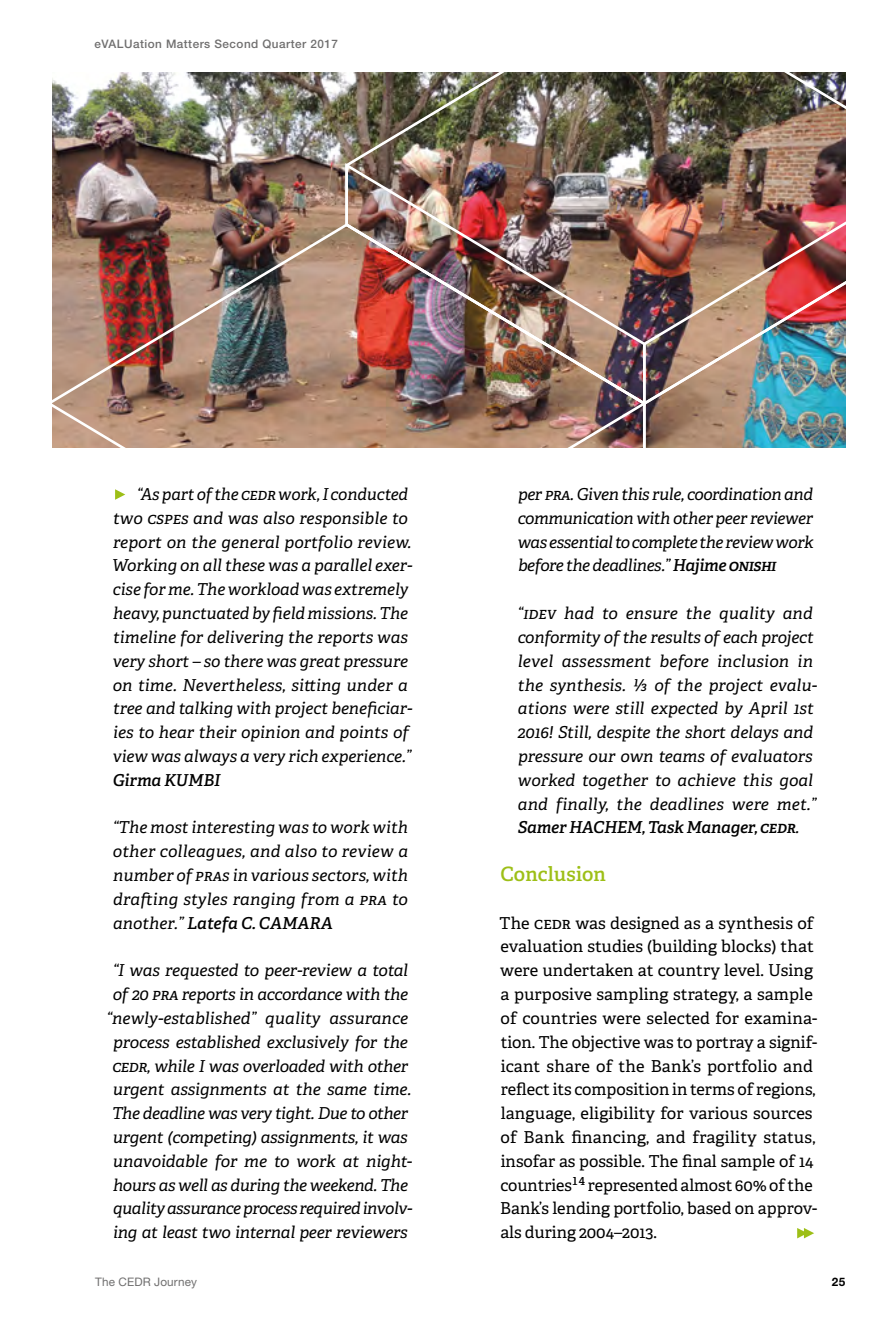
<style>
.page{position:relative;width:893px;height:1340px;background:#fff}
.page>*{position:absolute;margin:0;border:0;box-sizing:border-box;transform-origin:0 0}
.t1{font:600 19.78px "Adelle";letter-spacing:.01em;color:#9dbf17}
.t2{font:italic 16.45px/23.8px "Adelle";color:#000}
.t3{font:16.45px/23.8px "Adelle";color:#000}
.t4{font:italic 600 16.45px "Adelle";color:#000}
.t5{font:500 11.72px "Helvetica Neue LT Std";letter-spacing:.04em;color:#706f6f}
.t6{font:11.72px "Helvetica Neue LT Std";letter-spacing:.01em;color:#706f6f}
.t7{font:700 11.72px "Helvetica Neue LT Std";color:#000}
.s1{font-weight:600}
</style>
<div class="page">
<img style="left:52px;top:73px;width:793px;height:356px">
<img style="left:52px;top:222px;width:291px;height:177px">
<img style="left:349px;top:408px;width:299px;height:21px">
<svg style="left:52px;top:399px;width:297px;height:30px;background:#ad8871"></svg>
<img style="left:343px;top:72px;width:503px;height:89px">
<img style="left:647px;top:161px;width:199px;height:247px">
<img style="left:343px;top:161px;width:304px;height:247px">
<img style="left:52px;top:429px;width:794px;height:19px">
<svg style="left:115px;top:489px;width:10px;height:11px"></svg>
<svg style="left:797px;top:1228px;width:17px;height:10px"></svg>
<p class="t5" style="left:95px;top:36px;width:245px">eVALUation Matters Second Quarter 2017</p>
<p class="t2" style="left:112px;top:482px;width:302px;text-indent:25px">“As part of the CEDR work, I conducted two CSPEs and was also responsible to report on the general portfolio review.<br>Working on all these was a parallel exer&shy;cise for me. The workload was extremely heavy, punctuated by field missions. The timeline for delivering the reports was very short – so there was great pressure on time. Nevertheless, sitting under a tree and talking with project beneficiar&shy;ies to hear their opinion and points of view was always a very rich experience.”</p>
<p class="t4" style="left:113px;top:769px;width:108px">Girma KUMBI</p>
<p class="t2" style="left:113px;top:815px;width:297px;text-align:justify">“The most interesting was to work with other colleagues, and also to review a number of PRAs in various sectors, with drafting styles ranging from a PRA to another.” <span class="s1">Latefa C. CAMARA</span></p>
<p class="t2" style="left:106px;top:958px;width:307px;text-align:center">“I was requested to peer-review a total of 20 PRA reports in accordance with the “newly-established” quality assurance process established exclusively for the CEDR, while I was overloaded with other urgent assignments at the same time.<br>The deadline was very tight. Due to other urgent (competing) assignments, it was unavoidable for me to work at night&shy;hours as well as during the weekend. The quality assurance process required involv&shy;ing at least two internal peer reviewers</p>
<p class="t2" style="left:518px;top:482px;width:297px;text-align:justify">per PRA. Given this rule, coordination and communication with other peer reviewer was essential to complete the review work before the deadlines.” <span class="s1">Hajime ONISHI</span></p>
<p class="t2" style="left:517px;top:601px;width:301px">“IDEV had to ensure the quality and conformity of the results of each project level assessment before inclusion in the synthesis. ⅓ of the project evalu&shy;ations were still expected by April 1st 2016! Still, despite the short delays and pressure our own teams of evaluators worked together to achieve this goal and finally, the deadlines were met.” <span class="s1">Samer HACHEM, Task Manager, CEDR</span>.</p>
<p class="t1" style="left:500px;top:861px;width:107px">Conclusion</p>
<p class="t3" style="left:500px;top:911px;width:319px">The CEDR was designed as a synthesis of evaluation studies (building blocks) that were undertaken at country level. Using a purposive sampling strategy, a sample of countries were selected for examina&shy;tion. The objective was to portray a signif&shy;icant share of the Bank’s portfolio and reflect its composition in terms of regions, language, eligibility for various sources of Bank financing, and fragility status, insofar as possible. The final sample of 14 countries<sup>14</sup> represented almost 60% of the Bank’s lending portfolio, based on approv&shy;als during 2004–2013.</p>
<p class="t6" style="left:95px;top:1274px;width:103px">The CEDR Journey</p>
<p class="t7" style="left:832px;top:1274px;width:15px">25</p>
</div>
